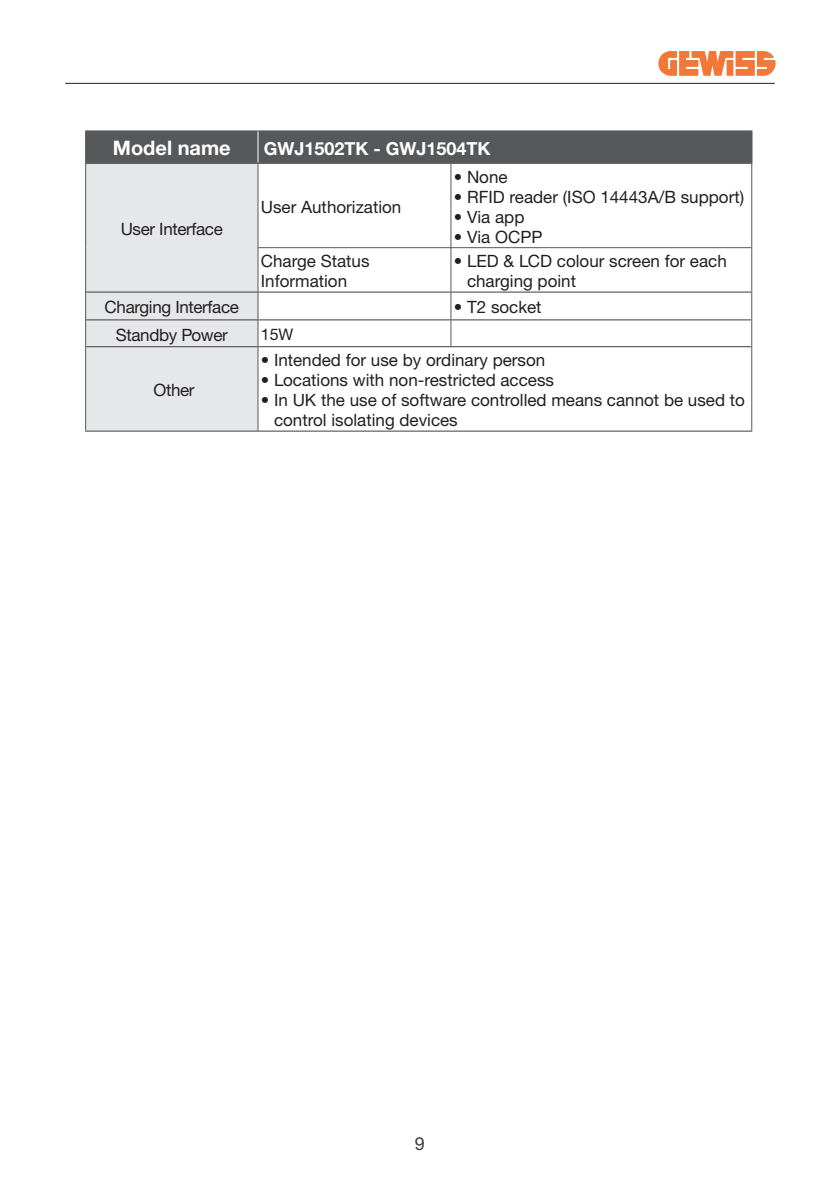
<style>
.page{position:relative;width:840px;height:1191px;background:#fff}
.page>*{position:absolute;margin:0;border:0;box-sizing:border-box;transform-origin:0 0}
.Tabella_testatina{font:700 20px "Helvetica Neue LTW1 G";color:#fff}
.Tabella_testatina-2{font:700 18px "Helvetica Neue LTW1 G";color:#fff}
.t1{font:18px "Helvetica Neue LTW1 G";color:#3e3e3f}
.Tabella_testo_8_5_10{font:17px/20px "Helvetica Neue LTW1 G";color:#231f20}
.Tabella_testo_8_5_10-2{font:17px "Helvetica Neue LTW1 G";letter-spacing:-.02em;color:#231f20}
.Tabella_testo_8_5_10-3{font:16px "Helvetica Neue LTW1 G";color:#231f20}
</style>
<div class="page">
<hr style="left:65px;top:83px;width:709px;height:1px;background:#231f20">
<svg style="left:658px;top:51px;width:117px;height:25px"></svg>
<div style="left:86px;top:164px;width:172px;height:266px;background:#e6e7e9"></div>
<hr style="left:750px;top:347px;width:1px;height:83px;background:#57585a">
<hr style="left:450px;top:164px;width:1px;height:83px;background:#57585a">
<hr style="left:450px;top:248px;width:1px;height:43px;background:#57585a">
<svg style="left:450px;top:292px;width:1px;height:54px"></svg>
<hr style="left:258px;top:163px;width:192px;height:1px;background:#3e3e3f">
<hr style="left:450px;top:163px;width:301px;height:1px;background:#3e3e3f">
<hr style="left:258px;top:291px;width:192px;height:1px;background:#3e3e3f">
<hr style="left:450px;top:291px;width:300px;height:1px;background:#3e3e3f">
<hr style="left:258px;top:319px;width:192px;height:1px;background:#3e3e3f">
<hr style="left:450px;top:319px;width:300px;height:1px;background:#3e3e3f">
<hr style="left:258px;top:346px;width:192px;height:1px;background:#3e3e3f">
<hr style="left:450px;top:346px;width:300px;height:1px;background:#3e3e3f">
<hr style="left:258px;top:430px;width:192px;height:1px;background:#3e3e3f">
<hr style="left:450px;top:430px;width:301px;height:1px;background:#3e3e3f">
<hr style="left:85px;top:163px;width:173px;height:1px;background:#3e3e3f">
<hr style="left:86px;top:291px;width:172px;height:1px;background:#3e3e3f">
<hr style="left:86px;top:319px;width:172px;height:1px;background:#3e3e3f">
<hr style="left:86px;top:346px;width:172px;height:1px;background:#3e3e3f">
<hr style="left:85px;top:430px;width:173px;height:1px;background:#3e3e3f">
<hr style="left:85px;top:164px;width:1px;height:84px;background:#57585a">
<hr style="left:85px;top:248px;width:1px;height:44px;background:#57585a">
<svg style="left:85px;top:292px;width:1px;height:55px"></svg>
<hr style="left:85px;top:347px;width:1px;height:83px;background:#57585a">
<hr style="left:257px;top:164px;width:1px;height:83px;background:#57585a">
<hr style="left:257px;top:248px;width:1px;height:44px;background:#57585a">
<svg style="left:257px;top:292px;width:1px;height:55px"></svg>
<hr style="left:257px;top:347px;width:1px;height:83px;background:#57585a">
<hr style="left:258px;top:247px;width:192px;height:1px;background:#57585a">
<hr style="left:450px;top:247px;width:300px;height:1px;background:#57585a">
<hr style="left:750px;top:164px;width:1px;height:84px;background:#57585a">
<hr style="left:750px;top:248px;width:1px;height:44px;background:#57585a">
<div style="left:86px;top:131px;width:664px;height:31px;background:#57585a"></div>
<hr style="left:750px;top:131px;width:2px;height:31px;background:#57585a">
<hr style="left:85px;top:131px;width:1px;height:31px;background:#57585a">
<hr style="left:85px;top:130px;width:173px;height:1px;background:#57585a">
<hr style="left:85px;top:162px;width:173px;height:1px;background:#57585a">
<hr style="left:258px;top:130px;width:494px;height:1px;background:#57585a">
<hr style="left:258px;top:162px;width:494px;height:1px;background:#57585a">
<hr style="left:257px;top:131px;width:1px;height:31px;background:#fff">
<p class="Tabella_testatina" style="left:113px;top:136px;width:119px">Model name</p>
<p class="Tabella_testatina-2" style="left:263px;top:137px;width:228px">GWJ1502TK - GWJ1504TK</p>
<p class="Tabella_testo_8_5_10-2" style="left:121px;top:218px;width:104px">User Interface</p>
<p class="Tabella_testo_8_5_10" style="left:261px;top:197px;width:142px">User Authorization</p>
<p class="Tabella_testo_8_5_10" style="left:453px;top:167px;width:55px">• None</p>
<p class="Tabella_testo_8_5_10" style="left:453px;top:187px;width:292px">• RFID reader (ISO 14443A/B support)</p>
<p class="Tabella_testo_8_5_10" style="left:453px;top:207px;width:72px">• Via app</p>
<p class="Tabella_testo_8_5_10" style="left:453px;top:227px;width:90px">• Via OCPP</p>
<p class="Tabella_testo_8_5_10" style="left:261px;top:251px;width:110px">Charge Status<br>Information</p>
<p class="Tabella_testo_8_5_10" style="left:467px;top:251px;width:261px;text-indent:-13px">• LED &amp; LCD colour screen for each charging point</p>
<p class="Tabella_testo_8_5_10-2" style="left:105px;top:297px;width:136px">Charging Interface</p>
<p class="Tabella_testo_8_5_10" style="left:453px;top:297px;width:89px">• T2 socket</p>
<p class="Tabella_testo_8_5_10-2" style="left:116px;top:324px;width:113px">Standby Power</p>
<p class="Tabella_testo_8_5_10-3" style="left:261px;top:325px;width:34px">15W</p>
<p class="Tabella_testo_8_5_10" style="left:153px;top:380px;width:43px">Other</p>
<p class="Tabella_testo_8_5_10" style="left:261px;top:350px;width:286px">• Intended for use by ordinary person</p>
<p class="Tabella_testo_8_5_10" style="left:261px;top:370px;width:294px">• Locations with non-restricted access</p>
<p class="Tabella_testo_8_5_10" style="left:274px;top:390px;width:472px;text-indent:-13px">• In UK the use of software controlled means cannot be used to control isolating devices</p>
<p class="t1" style="left:415px;top:1132px;width:12px">9</p>
</div>
